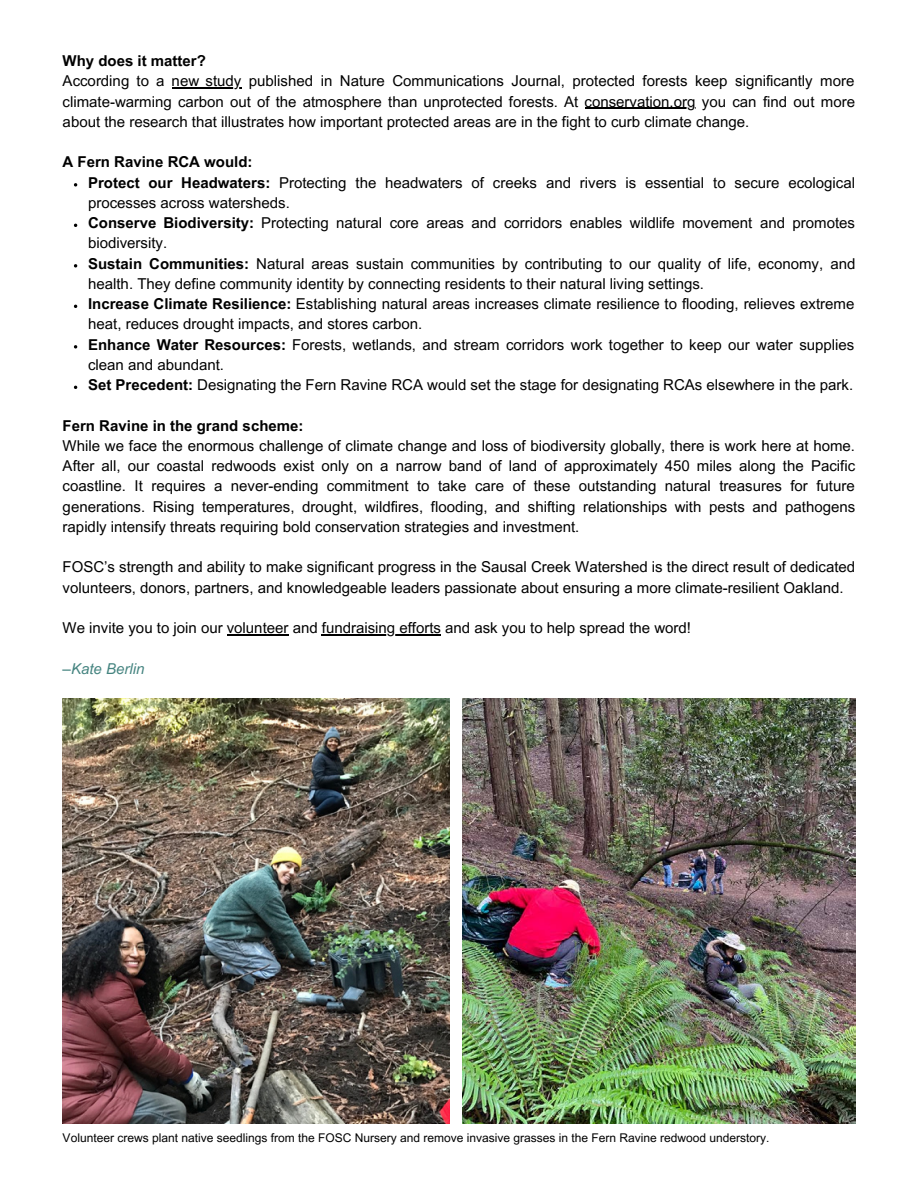
<style>
.page{position:relative;width:918px;height:1188px;background:#fff}
.page>*{position:absolute;margin:0;border:0;box-sizing:border-box;transform-origin:0 0}
.t1{font:15px/20.2px "Arial MT Pro";color:#000}
.t2{font:700 15px "Arial MT Pro";color:#000}
.t3{font:italic 15px "Arial MT Pro";color:#458480}
.t4{font:12px "Arial MT Pro";color:#000}
.s1{font-weight:700}
</style>
<div class="page">
<img style="left:63px;top:699px;width:387px;height:425px">
<svg style="left:74px;top:183px;width:3px;height:4px"></svg>
<svg style="left:74px;top:264px;width:3px;height:4px"></svg>
<svg style="left:74px;top:345px;width:3px;height:4px"></svg>
<hr style="left:172px;top:88px;width:69px;height:1px;background:#000">
<hr style="left:585px;top:108px;width:110px;height:1px;background:#000">
<hr style="left:227px;top:634px;width:61px;height:1px;background:#000">
<hr style="left:322px;top:634px;width:119px;height:1px;background:#000">
<img style="left:462px;top:699px;width:393px;height:425px">
<p class="t2" style="left:63px;top:55px;width:145px">Why does it matter?</p>
<p class="t1" style="left:63px;top:73px;width:794px;text-align:justify">According to a new study published in Nature Communications Journal, protected forests keep significantly more climate-warming carbon out of the atmosphere than unprotected forests. At conservation.org you can find out more about the research that illustrates how important protected areas are in the fight to curb climate change.</p>
<p class="t2" style="left:63px;top:156px;width:191px">A Fern Ravine RCA would:</p>
<p class="t1" style="left:88px;top:174px;width:768px"><span class="s1">Protect our Headwaters:</span> Protecting the headwaters of creeks and rivers is essential to secure ecological processes across watersheds.</p>
<p class="t1" style="left:88px;top:215px;width:768px"><span class="s1">Conserve Biodiversity:</span> Protecting natural core areas and corridors enables wildlife movement and promotes biodiversity.</p>
<p class="t1" style="left:88px;top:255px;width:769px"><span class="s1">Sustain Communities:</span> Natural areas sustain communities by contributing to our quality of life, economy, and health. They define community identity by connecting residents to their natural living settings.</p>
<p class="t1" style="left:88px;top:296px;width:768px"><span class="s1">Increase Climate Resilience:</span> Establishing natural areas increases climate resilience to flooding, relieves extreme heat, reduces drought impacts, and stores carbon.</p>
<p class="t1" style="left:88px;top:336px;width:768px"><span class="s1">Enhance Water Resources:</span> Forests, wetlands, and stream corridors work together to keep our water supplies clean and abundant.</p>
<p class="t1" style="left:88px;top:377px;width:767px"><span class="s1">Set Precedent:</span> Designating the Fern Ravine RCA would set the stage for designating RCAs elsewhere in the park.</p>
<p class="t2" style="left:63px;top:420px;width:242px">Fern Ravine in the grand scheme:</p>
<p class="t1" style="left:63px;top:437px;width:794px;text-align:justify">While we face the enormous challenge of climate change and loss of biodiversity globally, there is work here at home.<br>After all, our coastal redwoods exist only on a narrow band of land of approximately 450 miles along the Pacific coastline. It requires a never-ending commitment to take care of these outstanding natural treasures for future generations. Rising temperatures, drought, wildfires, flooding, and shifting relationships with pests and pathogens rapidly intensify threats requiring bold conservation strategies and investment.</p>
<p class="t1" style="left:63px;top:559px;width:794px">FOSC’s strength and ability to make significant progress in the Sausal Creek Watershed is the direct result of dedicated volunteers, donors, partners, and knowledgeable leaders passionate about ensuring a more climate-resilient Oakland.</p>
<p class="t1" style="left:63px;top:620px;width:630px">We invite you to join our volunteer and fundraising efforts and ask you to help spread the word!</p>
<p class="t3" style="left:63px;top:663px;width:83px">–Kate Berlin</p>
<p class="t4" style="left:63px;top:1133px;width:708px">Volunteer crews plant native seedlings from the FOSC Nursery and remove invasive grasses in the Fern Ravine redwood understory.</p>
</div>
